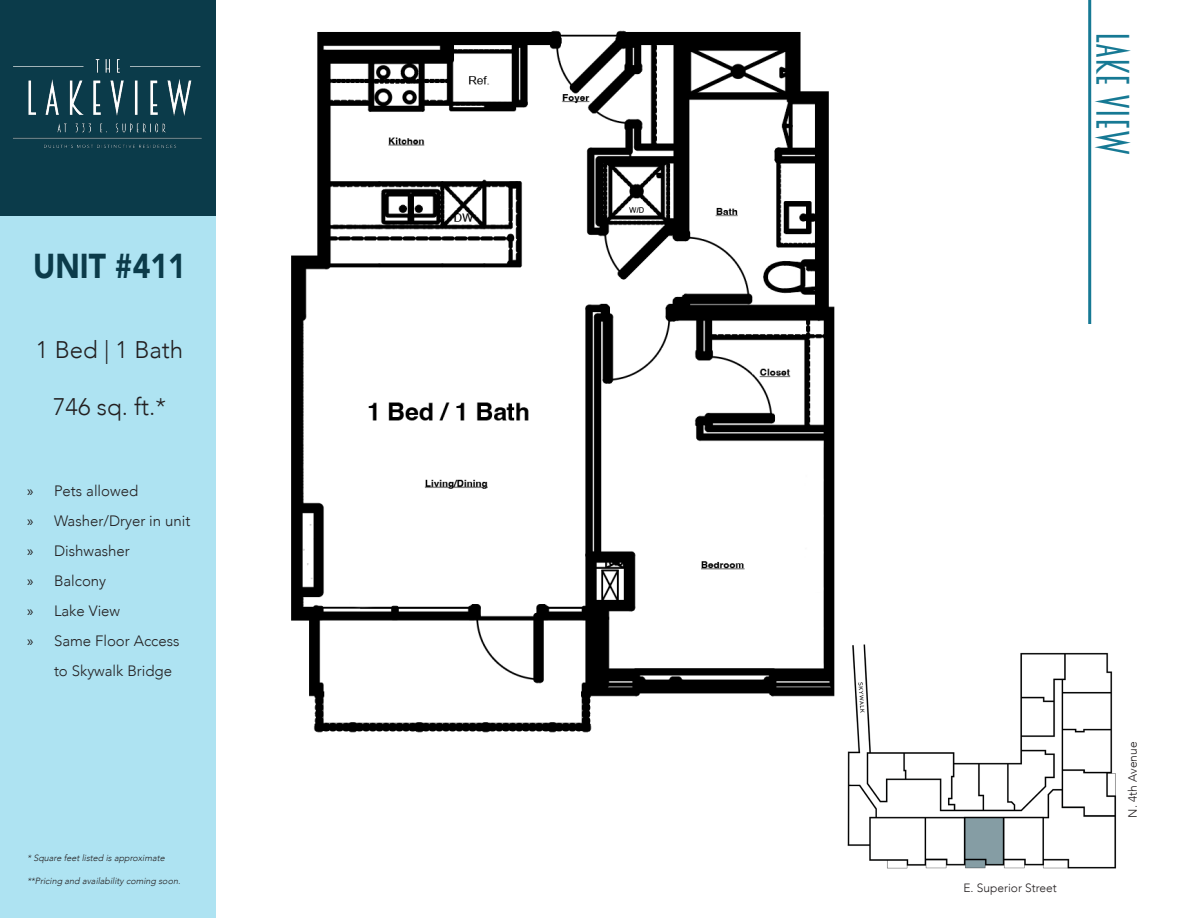
<style>
.page{position:relative;width:1188px;height:918px;background:#fff}
.page>*{position:absolute;margin:0;border:0;box-sizing:border-box;transform-origin:0 0}
.t1{font:42px "Breamcatcher";color:#167994}
.t2{font:900 34.5px "Avenir";color:#0b3b4a;scale:.87 1}
.t3{font:300 24px "Avenir";color:#231f20}
.t4{font:300 15px/30px "Avenir";color:#231f20}
.t5{font:300 12px "Avenir";color:#231f20}
.t6{font:italic 300 9px "Avenir";color:#231f20}
.s1{font-family:"Myriad Pro";font-weight:400}
</style>
<div class="page">
<img style="left:847px;top:644px;width:270px;height:225px">
<img style="left:291px;top:30px;width:544px;height:703px">
<div style="left:0;top:0;width:216px;height:216px;background:#0b3b4a"></div>
<img style="left:13px;top:59px;width:189px;height:89px">
<div style="left:0;top:216px;width:216px;height:702px;background:#aee3f2"></div>
<hr style="left:1088px;top:0;width:3px;height:324px;background:#167994">
<p class="t2" style="left:33px;top:237px;width:177px">UNIT #411</p>
<p class="t3" style="left:36px;top:335px;width:149px">1 Bed | 1 Bath</p>
<p class="t3" style="left:53px;top:393px;width:115px">746 sq. ft.*</p>
<p class="t4" style="left:27px;top:475px;width:113px"><span class="s1">»</span> Pets allowed</p>
<p class="t4" style="left:27px;top:505px;width:165px"><span class="s1">»</span> Washer/Dryer in unit</p>
<p class="t4" style="left:27px;top:535px;width:104px"><span class="s1">»</span> Dishwasher</p>
<p class="t4" style="left:27px;top:565px;width:81px"><span class="s1">»</span> Balcony</p>
<p class="t4" style="left:27px;top:595px;width:95px"><span class="s1">»</span> Lake View</p>
<p class="t4" style="left:54px;top:625px;width:127px;text-indent:-27px"><span class="s1">»</span> Same Floor Access to Skywalk Bridge</p>
<p class="t6" style="left:27px;top:853px;width:141px">* Square feetlisted is approximate</p>
<p class="t6" style="left:27px;top:875px;width:157px">**Pricing and availability coming soon.</p>
<p class="t1" style="left:1137px;top:32px;width:125px;rotate:90deg">LAKE VIEW</p>
<p class="t5" style="left:963px;top:881px;width:95px">E. Superior Street</p>
<p class="t5" style="left:1126px;top:818px;width:77px;rotate:-90deg">N. 4th Avenue</p>
</div>
